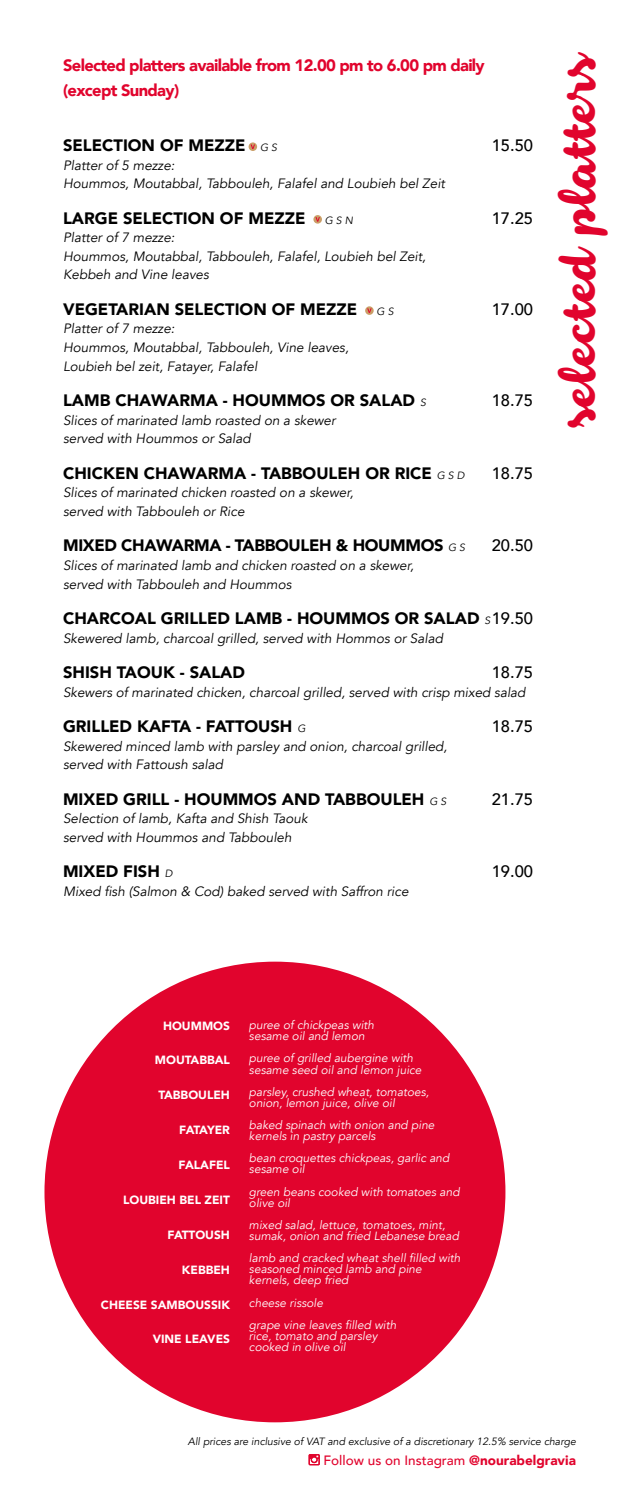
<style>
.page{position:relative;width:630px;height:1489px;background:#fff}
.page>*{position:absolute;margin:0;border:0;box-sizing:border-box;transform-origin:0 0}
.t1{font:45px "Armonioso";color:#e1042d}
.t2{font:900 16.5px "Avenir";color:#000}
.t3{font:900 16.5px/25.8px "Avenir";letter-spacing:-.04em;color:#e1042d}
.t4{font:500 16.5px "Avenir";color:#000}
.t5{font:900 16.5px "Avenir";letter-spacing:-.02em;color:#000}
.t6{font:italic 13.5px/18.6px "Avenir";color:#000}
.t7{font:500 13.5px "Avenir";color:#e1042d}
.t8{font:italic 11.85px/11.1px "Avenir";color:#fff}
.t9{font:900 11.85px "Avenir";color:#fff}
.t10{font:900 11.85px "Avenir";letter-spacing:-.065em;color:#fff}
.t11{font:italic 10.5px "Avenir";color:#000}
.s1{font-weight:400;font-style:italic;font-size:10.5px}
.s2{font-weight:500}
.s3{font-weight:900}
</style>
<div class="page">
<svg style="left:248px;top:142px;width:9px;height:9px"></svg>
<svg style="left:250px;top:144px;width:5px;height:5px"></svg>
<svg style="left:313px;top:215px;width:9px;height:9px"></svg>
<svg style="left:315px;top:217px;width:5px;height:5px"></svg>
<svg style="left:365px;top:306px;width:8px;height:9px"></svg>
<svg style="left:367px;top:308px;width:4px;height:5px"></svg>
<div style="left:44px;top:961px;width:461px;height:461px;background:#e1042d;border-radius:50%"></div>
<svg style="left:308px;top:1454px;width:11px;height:10px"></svg>
<p class="t3" style="left:63px;top:51px;width:423px">Selected platters available from 12.00 pm to 6.00 pm daily (except Sunday)</p>
<p class="t2" style="left:63px;top:131px;width:184px">SELECTION OF MEZZE</p>
<p class="t11" style="left:260px;top:141px;width:18px">G S</p>
<p class="t4" style="left:491px;top:131px;width:43px">15.50</p>
<p class="t6" style="left:63px;top:156px;width:383px">Platter of 5 mezze:<br>Hoummos, Moutabbal, Tabbouleh, Falafel and Loubieh bel Zeit</p>
<p class="t2" style="left:63px;top:204px;width:291px">LARGE SELECTION OF MEZZE <span class="s1">G S N</span></p>
<p class="t4" style="left:491px;top:203px;width:43px">17.25</p>
<p class="t6" style="left:63px;top:228px;width:364px">Platter of 7 mezze:<br>Hoummos, Moutabbal, Tabbouleh, Falafel, Loubieh bel Zeit,<br>Kebbeh and Vine leaves</p>
<p class="t2" style="left:63px;top:295px;width:332px">VEGETARIAN SELECTION OF MEZZE <span class="s1">G S</span></p>
<p class="t4" style="left:491px;top:295px;width:43px">17.00</p>
<p class="t6" style="left:63px;top:320px;width:287px">Platter of 7 mezze:<br>Hoummos, Moutabbal, Tabbouleh, Vine leaves,<br>Loubieh bel zeit, Fatayer, Falafel</p>
<p class="t2" style="left:63px;top:386px;width:364px">LAMB CHAWARMA - HOUMMOS OR SALAD <span class="s1">S</span></p>
<p class="t4" style="left:491px;top:386px;width:43px">18.75</p>
<p class="t6" style="left:63px;top:411px;width:274px">Slices of marinated lamb roasted on a skewer served with Hoummos or Salad</p>
<p class="t2" style="left:63px;top:459px;width:403px">CHICKEN CHAWARMA - TABBOULEH OR RICE <span class="s1">G S D</span></p>
<p class="t4" style="left:491px;top:458px;width:43px">18.75</p>
<p class="t6" style="left:63px;top:483px;width:292px">Slices of marinated chicken roasted on a skewer, served with Tabbouleh or Rice</p>
<p class="t5" style="left:63px;top:531px;width:403px">MIXED CHAWARMA - TABBOULEH &amp; HOUMMOS <span class="s1">G S</span></p>
<p class="t4" style="left:491px;top:531px;width:43px">20.50</p>
<p class="t6" style="left:63px;top:556px;width:352px">Slices of marinated lamb and chicken roasted on a skewer, served with Tabbouleh and Hoummos</p>
<p class="t2" style="left:63px;top:604px;width:471px">CHARCOAL GRILLED LAMB - HOUMMOS OR SALAD <span class="s1">S</span> <span class="s2">19.50</span></p>
<p class="t6" style="left:63px;top:629px;width:381px">Skewered lamb, charcoal grilled, served with Hommos or Salad</p>
<p class="t2" style="left:63px;top:658px;width:183px">SHISH TAOUK - SALAD</p>
<p class="t4" style="left:491px;top:658px;width:43px">18.75</p>
<p class="t6" style="left:63px;top:683px;width:463px">Skewers of marinated chicken, charcoal grilled, served with crisp mixed salad</p>
<p class="t2" style="left:63px;top:712px;width:244px">GRILLED KAFTA - FATTOUSH <span class="s1">G</span></p>
<p class="t4" style="left:491px;top:712px;width:43px">18.75</p>
<p class="t6" style="left:63px;top:737px;width:385px">Skewered minced lamb with parsley and onion, charcoal grilled, served with Fattoush salad</p>
<p class="t2" style="left:63px;top:784px;width:384px">MIXED GRILL - HOUMMOS AND TABBOULEH <span class="s1">G S</span></p>
<p class="t4" style="left:491px;top:784px;width:43px">21.75</p>
<p class="t6" style="left:63px;top:809px;width:246px">Selection of lamb, Kafta and Shish Taouk served with Hoummos and Tabbouleh</p>
<p class="t2" style="left:63px;top:857px;width:111px">MIXED FISH <span class="s1">D</span></p>
<p class="t4" style="left:491px;top:857px;width:43px">19.00</p>
<p class="t6" style="left:63px;top:882px;width:347px">Mixed fish (Salmon &amp; Cod) baked served with Saffron rice</p>
<h1 class="t1" style="left:546px;top:425px;width:377px;rotate:-90deg">selected platters</h1>
<p class="t9" style="left:163px;top:1015px;width:68px">HOUMMOS</p>
<p class="t9" style="left:155px;top:1050px;width:77px">MOUTABBAL</p>
<p class="t9" style="left:158px;top:1084px;width:73px">TABBOULEH</p>
<p class="t10" style="left:179px;top:1119px;width:52px">FATAYER</p>
<p class="t9" style="left:178px;top:1154px;width:53px">FALAFEL</p>
<p class="t9" style="left:123px;top:1189px;width:108px">LOUBIEH BEL ZEIT</p>
<p class="t9" style="left:167px;top:1224px;width:64px">FATTOUSH</p>
<p class="t9" style="left:182px;top:1259px;width:49px">KEBBEH</p>
<p class="t9" style="left:101px;top:1294px;width:130px">CHEESE SAMBOUSSIK</p>
<p class="t9" style="left:153px;top:1328px;width:79px">VINE LEAVES</p>
<p class="t8" style="left:249px;top:1019px;width:127px">puree of chickpeas with sesame oil and lemon</p>
<p class="t8" style="left:249px;top:1052px;width:174px">puree of grilled aubergine with sesame seed oil and lemon juice</p>
<p class="t8" style="left:249px;top:1086px;width:182px">parsley, crushed wheat, tomatoes, onion, lemon juice, olive oil</p>
<p class="t8" style="left:249px;top:1119px;width:187px">baked spinach with onion and pine kernels in pastry parcels</p>
<p class="t8" style="left:249px;top:1152px;width:202px">bean croquettes chickpeas, garlic and sesame oil</p>
<p class="t8" style="left:249px;top:1186px;width:212px">green beans cooked with tomatoes and olive oil</p>
<p class="t8" style="left:249px;top:1219px;width:211px">mixed salad, lettuce, tomatoes, mint, sumak, onion and fried Lebanese bread</p>
<p class="t8" style="left:249px;top:1252px;width:213px">lamb and cracked wheat shell filled with seasoned minced lamb and pine kernels, deep fried</p>
<p class="t8" style="left:249px;top:1291px;width:149px;line-height:22.2px">cheese rissole<br>grape vine leaves filled with</p>
<p class="t8" style="left:249px;top:1330px;width:130px">rice, tomato and parsley cooked in olive oil</p>
<p class="t11" style="left:188px;top:1435px;width:389px">All prices are inclusive of VAT and exclusive of a discretionary 12.5% service charge</p>
<p class="t7" style="left:323px;top:1448px;width:254px">Follow us on Instagram <span class="s3">@nourabelgravia</span></p>
</div>
